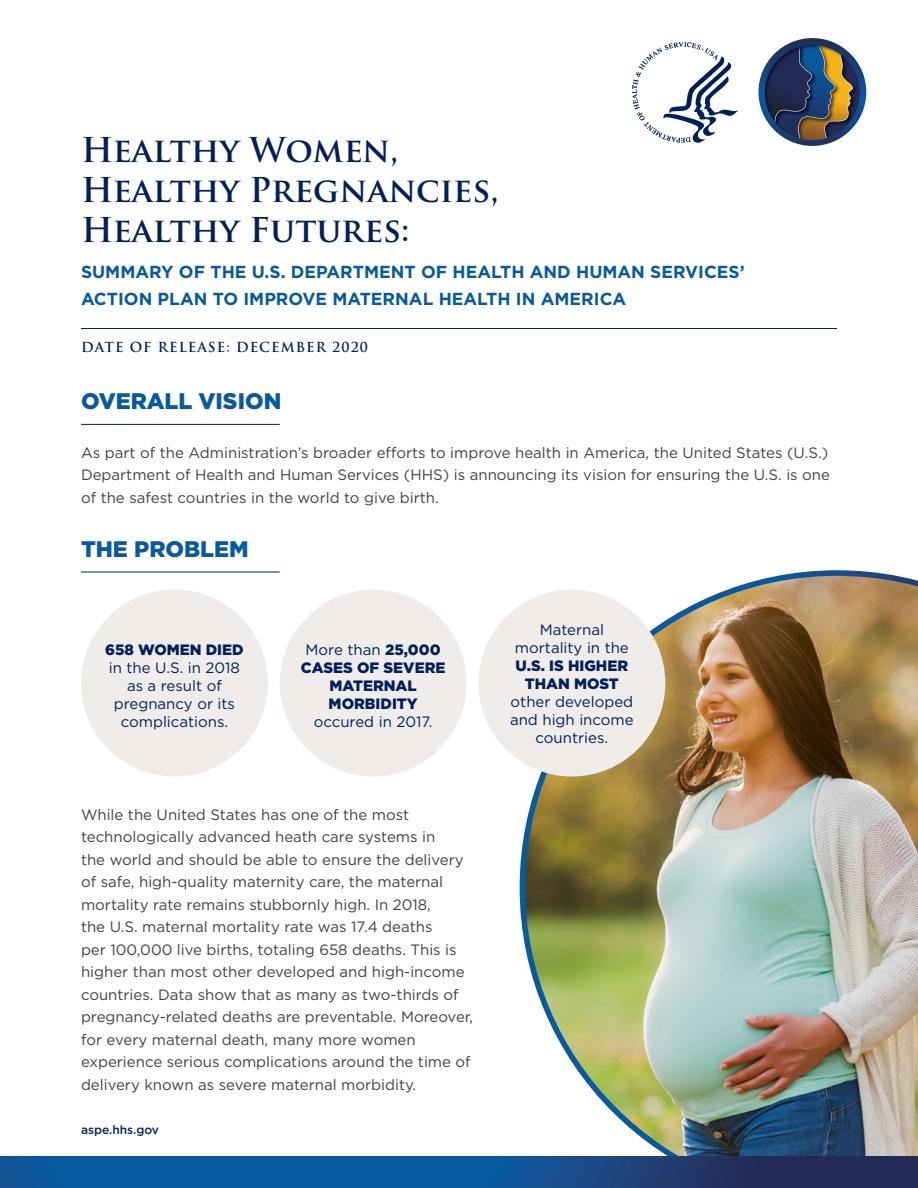
<style>
.page{position:relative;width:918px;height:1188px;background:#fff}
.page>*{position:absolute;margin:0;border:0;box-sizing:border-box;transform-origin:0 0}
.t1{font:700 33.3px "Trajan Pro";color:#00205c}
.t2{font:900 22.5px "Gotham";color:#0759a0}
.t3{font:700 17.4px "Gotham";color:#0759a0}
.Body_Text{font:15px/22.5px "Gotham";color:#414042}
.Body_Text-2{font:15px/18px "Gotham";color:#00205c;text-align:center}
.Body_Text-3{font:900 15px/18px "Gotham";color:#00205c;text-align:center}
.t4{font:700 13.5px "Trajan Pro";letter-spacing:.08em;color:#00205c}
.t5{font:500 12px "Gotham";color:#00205c}
.s1{font-weight:900}
.s2{font-weight:400}
</style>
<div class="page">
<img style="left:520px;top:570px;width:398px;height:586px">
<div style="left:81px;top:590px;width:187px;height:187px;background:#efecea;border-radius:50%"></div>
<div style="left:280px;top:590px;width:187px;height:187px;background:#efecea;border-radius:50%"></div>
<div style="left:478px;top:590px;width:187px;height:187px;background:#efecea;border-radius:50%"></div>
<svg style="left:632px;top:42px;width:106px;height:101px"></svg>
<hr style="left:81px;top:328px;width:756px;height:1px;background:#00205c">
<svg style="left:0;top:1156px;width:918px;height:32px;background:#124a88"></svg>
<hr style="left:81px;top:424px;width:199px;height:1px;background:#00205c">
<hr style="left:81px;top:572px;width:199px;height:1px;background:#00205c">
<svg style="left:760px;top:39px;width:105px;height:106px"></svg>
<div style="left:747px;top:26px;width:131px;height:132px;border:12px solid #fff;border-radius:50%"></div>
<p class="t1" style="left:81px;top:130px;width:319px">Healthy Women,</p>
<p class="t1" style="left:81px;top:170px;width:419px">Healthy Pregnancies,</p>
<p class="t1" style="left:81px;top:210px;width:330px">Healthy Futures:</p>
<p class="t3" style="left:81px;top:261px;width:665px">SUMMARY OF THE U.S. DEPARTMENT OF HEALTH AND HUMAN SERVICES’</p>
<p class="t3" style="left:81px;top:288px;width:547px">ACTION PLAN TO IMPROVE MATERNAL HEALTH IN AMERICA</p>
<p class="t4" style="left:81px;top:339px;width:288px">DATE OF RELEASE: DECEMBER 2020</p>
<h2 class="t2" style="left:81px;top:388px;width:202px">OVERALL VISION</h2>
<p class="Body_Text" style="left:81px;top:441px;width:751px">As part of the Administration’s broader efforts to improve health in America, the United States (U.S.)<br>Department of Health and Human Services (HHS) is announcing its vision for ensuring the U.S. is one of the safest countries in the world to give birth.</p>
<h2 class="t2" style="left:81px;top:536px;width:169px">THE PROBLEM</h2>
<p class="Body_Text-2" style="left:105px;top:640px;width:140px"><span class="s1">658 WOMEN DIED </span>in the U.S. in 2018 as a result of pregnancy or its complications.</p>
<p class="Body_Text-3" style="left:301px;top:640px;width:146px"><span class="s2">More than</span> 25,000<br>CASES OF SEVERE<br>MATERNAL<br>MORBIDITY <span class="s2">occured in 2017.</span></p>
<p class="Body_Text" style="left:81px;top:803px;width:394px">While the United States has one of the most technologically advanced heath care systems in<br>the world and should be able to ensure the delivery of safe, high-quality maternity care, the maternal mortality rate remains stubbornly high. In 2018,<br>the U.S. maternal mortality rate was 17.4 deaths<br>per 100,000 live births, totaling 658 deaths. This is higher than most other developed and high-income countries. Data show that as many as two-thirds of pregnancy-related deaths are preventable. Moreover, for every maternal death, many more women experience serious complications around the time of delivery known as severe maternal morbidity.</p>
<p class="t5" style="left:81px;top:1123px;width:80px">aspe.hhs.gov</p>
<p class="Body_Text-2" style="left:510px;top:620px;width:125px">Maternal mortality in the<br><span class="s1">U.S. IS HIGHER<br>THAN MOST </span>other developed and high income countries.</p>
</div>
